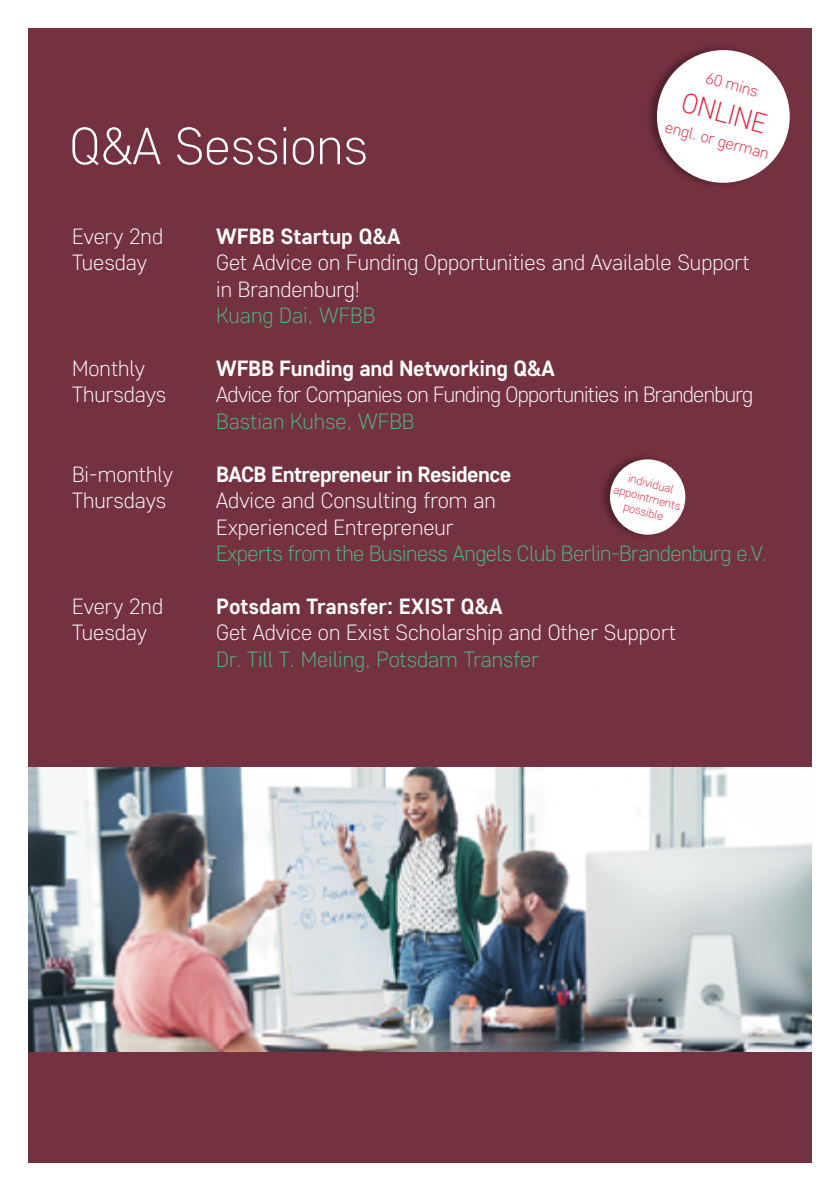
<style>
.page{position:relative;width:840px;height:1191px;background:#fff}
.page>*{position:absolute;margin:0;border:0;box-sizing:border-box;transform-origin:0 0}
.t1{font:300 52px "Core Sans D25";color:#fff}
.t2{font:300 28px "Core Sans D25";color:#e6223d}
.t3{font:300 22px/26.4px "Core Sans D25";color:#fff}
.t4{font:700 22px "Core Sans D55";letter-spacing:-.01em;color:#fff}
.t5{font:300 22px "Core Sans D25";color:#4eb682}
.t6{font:300 22px "Core Sans D25";letter-spacing:-.02em;color:#4eb682}
.t7{font:300 22px "Core Sans D25";letter-spacing:-.03em;color:#fff}
.t8{font:700 22px "Core Sans D55";letter-spacing:-.03em;color:#fff}
.t9{font:300 16px "Core Sans D25";color:#e6223d}
.t10{font:300 12px/14.4px "Core Sans D25";color:#e6223d;text-align:center}
</style>
<div class="page">
<div style="left:28px;top:28px;width:783px;height:1134px;background:#743140"></div>
<div style="left:645px;top:44px;width:142px;height:142px;background:#000;opacity:.32"></div>
<div style="left:656px;top:50px;width:133px;height:133px;background:#fff;border-radius:50%"></div>
<img style="left:28px;top:768px;width:783px;height:283px">
<div style="left:599px;top:453px;width:86px;height:86px;background:#000;opacity:.32"></div>
<div style="left:609px;top:459px;width:76px;height:75px;background:#fff;border-radius:50%"></div>
<h1 class="t1" style="left:69px;top:112px;width:300px">Q&amp;A Sessions</h1>
<p class="t9" style="left:708px;top:67px;width:55px;rotate:15deg">60 mins</p>
<p class="t2" style="left:686px;top:84px;width:88px;rotate:15deg">ONLINE</p>
<p class="t9" style="left:668px;top:116px;width:108px;rotate:15deg">engl. or german</p>
<p class="t3" style="left:72px;top:222px;width:92px">Every 2nd</p>
<p class="t4" style="left:216px;top:222px;width:186px">WFBB Startup Q&amp;A</p>
<p class="t3" style="left:72px;top:249px;width:76px">Tuesday</p>
<p class="t3" style="left:216px;top:249px;width:534px">Get Advice on Funding Opportunities and Available Support in Brandenburg!</p>
<p class="t5" style="left:216px;top:301px;width:160px">Kuang Dai, WFBB</p>
<p class="t3" style="left:72px;top:354px;width:74px">Monthly</p>
<p class="t4" style="left:216px;top:354px;width:340px">WFBB Funding and Networking Q&amp;A</p>
<p class="t3" style="left:72px;top:381px;width:96px">Thursdays</p>
<p class="t7" style="left:216px;top:380px;width:538px">Advice for Companies on Funding Opportunities in Brandenburg</p>
<p class="t5" style="left:216px;top:407px;width:200px">Bastian Kuhse, WFBB</p>
<p class="t3" style="left:72px;top:460px;width:102px">Bi-monthly</p>
<p class="t8" style="left:216px;top:459px;width:296px">BACB Entrepreneur in Residence</p>
<p class="t3" style="left:72px;top:486px;width:96px">Thursdays</p>
<p class="t3" style="left:216px;top:486px;width:281px">Advice and Consulting from an<br>Experienced Entrepreneur</p>
<p class="t6" style="left:216px;top:539px;width:552px">Experts from the Business Angels Club Berlin-Brandenburg e.V.</p>
<p class="t3" style="left:72px;top:592px;width:92px">Every 2nd</p>
<p class="t4" style="left:216px;top:591px;width:288px">Potsdam Transfer: EXIST Q&amp;A</p>
<p class="t3" style="left:72px;top:618px;width:76px">Tuesday</p>
<p class="t3" style="left:216px;top:618px;width:461px">Get Advice on Exist Scholarship and Other Support</p>
<p class="t5" style="left:216px;top:644px;width:324px">Dr. Till T. Meiling, Potsdam Transfer</p>
<p class="t10" style="left:619px;top:467px;width:70px;rotate:15deg">individual appointments possible</p>
</div>
